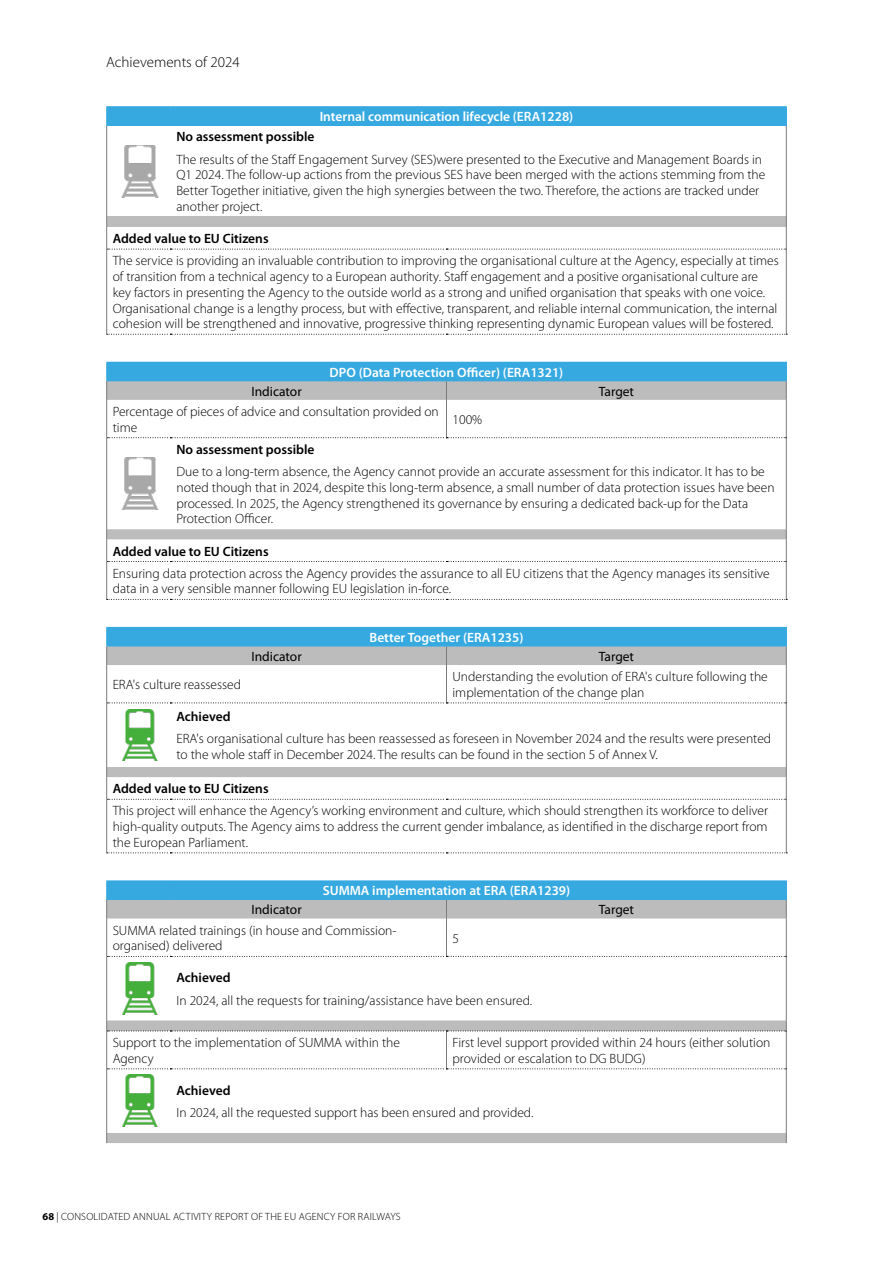
<style>
.page{position:relative;width:893px;height:1263px;background:#fff}
.page>*{position:absolute;margin:0;border:0;box-sizing:border-box;transform-origin:0 0}
.t1{font:300 15px "Myriad Pro";color:#000}
.tab_text_left{font:300 13.5px/15.8px "Myriad Pro";color:#000}
.tab_line1{font:600 13.5px "Myriad Pro";color:#fff}
.tab_text_left-2{font:600 13.5px "Myriad Pro";color:#000}
.tab_column1{font:13.5px "Myriad Pro";color:#000}
.t2{font:300 10.5px "Myriad Pro";letter-spacing:.02em;color:#000}
.s1{font-weight:700}
</style>
<div class="page">
<div style="left:107px;top:107px;width:679px;height:18px;background:#36a9e1"></div>
<hr style="left:106px;top:126px;width:1px;height:91px;background:#7c7b7b">
<hr style="left:106px;top:249px;width:1px;height:85px;background:#7c7b7b">
<hr style="left:786px;top:249px;width:1px;height:85px;background:#7c7b7b">
<svg style="left:107px;top:334px;width:680px;height:1px"></svg>
<hr style="left:106px;top:106px;width:64px;height:1px;background:#36a9e1">
<svg style="left:106px;top:107px;width:1px;height:18px"></svg>
<hr style="left:170px;top:106px;width:276px;height:1px;background:#36a9e1">
<hr style="left:446px;top:106px;width:341px;height:1px;background:#36a9e1">
<svg style="left:786px;top:107px;width:1px;height:18px"></svg>
<hr style="left:106px;top:125px;width:64px;height:1px;background:#36a9e1">
<hr style="left:170px;top:125px;width:276px;height:1px;background:#36a9e1">
<hr style="left:446px;top:125px;width:341px;height:1px;background:#36a9e1">
<svg style="left:106px;top:217px;width:681px;height:33px"></svg>
<hr style="left:786px;top:126px;width:1px;height:91px;background:#7c7b7b">
<img style="left:121px;top:145px;width:37px;height:52px">
<div style="left:107px;top:362px;width:679px;height:19px;background:#36a9e1"></div>
<svg style="left:107px;top:381px;width:679px;height:148px"></svg>
<svg style="left:446px;top:381px;width:1px;height:19px"></svg>
<hr style="left:446px;top:400px;width:1px;height:37px;background:#7c7b7b">
<hr style="left:106px;top:400px;width:1px;height:38px;background:#7c7b7b">
<hr style="left:786px;top:400px;width:1px;height:38px;background:#7c7b7b">
<hr style="left:106px;top:438px;width:1px;height:91px;background:#7c7b7b">
<hr style="left:106px;top:561px;width:1px;height:38px;background:#7c7b7b">
<hr style="left:786px;top:561px;width:1px;height:38px;background:#7c7b7b">
<svg style="left:107px;top:599px;width:680px;height:1px"></svg>
<hr style="left:106px;top:362px;width:64px;height:1px;background:#36a9e1">
<hr style="left:446px;top:362px;width:341px;height:1px;background:#36a9e1">
<svg style="left:106px;top:363px;width:1px;height:37px"></svg>
<svg style="left:786px;top:363px;width:1px;height:37px"></svg>
<svg style="left:106px;top:529px;width:681px;height:33px"></svg>
<svg style="left:107px;top:437px;width:679px;height:1px"></svg>
<hr style="left:786px;top:438px;width:1px;height:91px;background:#7c7b7b">
<img style="left:121px;top:457px;width:37px;height:52px">
<div style="left:107px;top:627px;width:679px;height:19px;background:#36a9e1"></div>
<svg style="left:107px;top:647px;width:679px;height:120px"></svg>
<svg style="left:446px;top:647px;width:1px;height:18px"></svg>
<hr style="left:446px;top:665px;width:1px;height:37px;background:#7c7b7b">
<hr style="left:106px;top:665px;width:1px;height:38px;background:#7c7b7b">
<hr style="left:786px;top:665px;width:1px;height:38px;background:#7c7b7b">
<hr style="left:106px;top:703px;width:1px;height:64px;background:#7c7b7b">
<hr style="left:106px;top:799px;width:1px;height:53px;background:#7c7b7b">
<hr style="left:786px;top:799px;width:1px;height:53px;background:#7c7b7b">
<svg style="left:107px;top:852px;width:680px;height:1px"></svg>
<hr style="left:106px;top:627px;width:64px;height:1px;background:#36a9e1">
<hr style="left:446px;top:627px;width:341px;height:1px;background:#36a9e1">
<hr style="left:106px;top:646px;width:64px;height:1px;background:#36a9e1">
<hr style="left:170px;top:646px;width:276px;height:1px;background:#36a9e1">
<hr style="left:446px;top:646px;width:341px;height:1px;background:#36a9e1">
<svg style="left:106px;top:628px;width:1px;height:37px"></svg>
<svg style="left:786px;top:628px;width:1px;height:37px"></svg>
<svg style="left:106px;top:767px;width:681px;height:33px"></svg>
<svg style="left:107px;top:702px;width:679px;height:1px"></svg>
<hr style="left:786px;top:703px;width:1px;height:64px;background:#7c7b7b">
<img style="left:122px;top:709px;width:36px;height:52px">
<div style="left:107px;top:881px;width:679px;height:18px;background:#36a9e1"></div>
<svg style="left:107px;top:900px;width:679px;height:243px"></svg>
<svg style="left:446px;top:900px;width:1px;height:18px"></svg>
<hr style="left:446px;top:918px;width:1px;height:38px;background:#7c7b7b">
<hr style="left:446px;top:1031px;width:1px;height:37px;background:#7c7b7b">
<hr style="left:106px;top:918px;width:1px;height:38px;background:#7c7b7b">
<hr style="left:786px;top:918px;width:1px;height:38px;background:#7c7b7b">
<hr style="left:106px;top:956px;width:1px;height:64px;background:#7c7b7b">
<hr style="left:106px;top:1031px;width:1px;height:38px;background:#7c7b7b">
<hr style="left:786px;top:1031px;width:1px;height:38px;background:#7c7b7b">
<hr style="left:106px;top:1069px;width:1px;height:64px;background:#7c7b7b">
<hr style="left:106px;top:880px;width:64px;height:1px;background:#36a9e1">
<hr style="left:170px;top:880px;width:276px;height:1px;background:#36a9e1">
<hr style="left:446px;top:880px;width:341px;height:1px;background:#36a9e1">
<hr style="left:106px;top:899px;width:64px;height:1px;background:#36a9e1">
<hr style="left:170px;top:899px;width:276px;height:1px;background:#36a9e1">
<hr style="left:446px;top:899px;width:341px;height:1px;background:#36a9e1">
<svg style="left:106px;top:881px;width:1px;height:37px"></svg>
<svg style="left:786px;top:881px;width:1px;height:37px"></svg>
<svg style="left:106px;top:1020px;width:681px;height:11px;background:#bcbcbc"></svg>
<svg style="left:107px;top:956px;width:679px;height:1px"></svg>
<svg style="left:107px;top:1068px;width:679px;height:1px"></svg>
<hr style="left:786px;top:956px;width:1px;height:64px;background:#7c7b7b">
<hr style="left:786px;top:1069px;width:1px;height:64px;background:#7c7b7b">
<img style="left:122px;top:962px;width:36px;height:52px">
<img style="left:122px;top:1075px;width:36px;height:52px">
<p class="t1" style="left:106px;top:54px;width:135px">Achievements of 2024</p>
<p class="tab_line1" style="left:320px;top:109px;width:255px">Internal communication lifecycle (ERA1228)</p>
<p class="tab_text_left-2" style="left:176px;top:129px;width:140px">No assessment possible</p>
<p class="tab_text_left" style="left:176px;top:151px;width:590px">The results of the Staff Engagement Survey (SES)were presented to the Executive and Management Boards in Q1 2024. The follow-up actions from the previous SES have been merged with the actions stemming from the Better Together initiative, given the high synergies between the two. Therefore, the actions are tracked under another project.</p>
<p class="tab_text_left-2" style="left:113px;top:231px;width:157px">Added value to EU Citizens</p>
<p class="tab_text_left" style="left:113px;top:253px;width:668px">The service is providing an invaluable contribution to improving the organisational culture at the Agency, especially at times of transition from a technical agency to a European authority. Staff engagement and a positive organisational culture are key factors in presenting the Agency to the outside world as a strong and unified organisation that speaks with one voice.<br>Organisational change is a lengthy process, but with effective, transparent, and reliable internal communication, the internal cohesion will be strengthened and innovative, progressive thinking representing dynamic European values will be fostered.</p>
<p class="tab_line1" style="left:330px;top:365px;width:235px">DPO (Data Protection Officer) (ERA1321)</p>
<p class="tab_column1" style="left:251px;top:383px;width:52px">Indicator</p>
<p class="tab_column1" style="left:599px;top:383px;width:37px">Target</p>
<p class="tab_text_left" style="left:113px;top:404px;width:328px">Percentage of pieces of advice and consultation provided on time</p>
<p class="tab_text_left" style="left:452px;top:412px;width:31px">100%</p>
<p class="tab_text_left-2" style="left:176px;top:442px;width:140px">No assessment possible</p>
<p class="tab_text_left" style="left:176px;top:464px;width:600px">Due to a long-term absence, the Agency cannot provide an accurate assessment for this indicator. It has to be noted though that in 2024, despite this long-term absence, a small number of data protection issues have been processed. In 2025, the Agency strengthened its governance by ensuring a dedicated back-up for the Data Protection Officer.</p>
<p class="tab_text_left-2" style="left:113px;top:543px;width:157px">Added value to EU Citizens</p>
<p class="tab_text_left" style="left:113px;top:565px;width:658px">Ensuring data protection across the Agency provides the assurance to all EU citizens that the Agency manages its sensitive data in a very sensible manner following EU legislation in-force.</p>
<p class="tab_line1" style="left:369px;top:630px;width:156px">Better Together (ERA1235)</p>
<p class="tab_column1" style="left:251px;top:648px;width:52px">Indicator</p>
<p class="tab_column1" style="left:599px;top:648px;width:37px">Target</p>
<p class="tab_text_left" style="left:113px;top:677px;width:130px">ERA's culture reassessed</p>
<p class="tab_text_left" style="left:452px;top:669px;width:317px">Understanding the evolution of ERA's culture following the implementation of the change plan</p>
<p class="tab_text_left-2" style="left:176px;top:709px;width:56px">Achieved</p>
<p class="tab_text_left" style="left:176px;top:731px;width:596px">ERA's organisational culture has been reassessed as foreseen in November 2024 and the results were presented to the whole staff in December 2024. The results can be found in the section 5 of Annex V.</p>
<p class="tab_text_left-2" style="left:113px;top:781px;width:157px">Added value to EU Citizens</p>
<p class="tab_text_left" style="left:113px;top:803px;width:657px;text-align:justify">This project will enhance the Agency’s working environment and culture, which should strengthen its workforce to deliver high-quality outputs. The Agency aims to address the current gender imbalance, as identified in the discharge report from the European Parliament.</p>
<p class="tab_line1" style="left:323px;top:883px;width:249px">SUMMA implementation at ERA (ERA1239)</p>
<p class="tab_column1" style="left:251px;top:901px;width:52px">Indicator</p>
<p class="tab_column1" style="left:599px;top:901px;width:37px">Target</p>
<p class="tab_text_left" style="left:113px;top:922px;width:285px">SUMMA related trainings (in house and Commission&shy;organised) delivered</p>
<p class="tab_text_left" style="left:452px;top:930px;width:8px">5</p>
<p class="tab_text_left-2" style="left:176px;top:970px;width:56px">Achieved</p>
<p class="tab_text_left" style="left:176px;top:992px;width:357px">In 2024, all the requests for training/assistance have been ensured.</p>
<p class="tab_text_left" style="left:113px;top:1035px;width:289px">Support to the implementation of SUMMA within the<br>Agency</p>
<p class="tab_text_left" style="left:452px;top:1035px;width:320px">First level support provided within 24 hours (either solution provided or escalation to DG BUDG)</p>
<p class="tab_text_left-2" style="left:176px;top:1083px;width:56px">Achieved</p>
<p class="tab_text_left" style="left:176px;top:1105px;width:358px">In 2024, all the requested support has been ensured and provided.</p>
<p class="t2" style="left:43px;top:1211px;width:360px"><span class="s1">68</span> | CONSOLIDATED ANNUAL ACTIVITY REPORT OF THE EU AGENCY FOR RAILWAYS</p>
</div>
